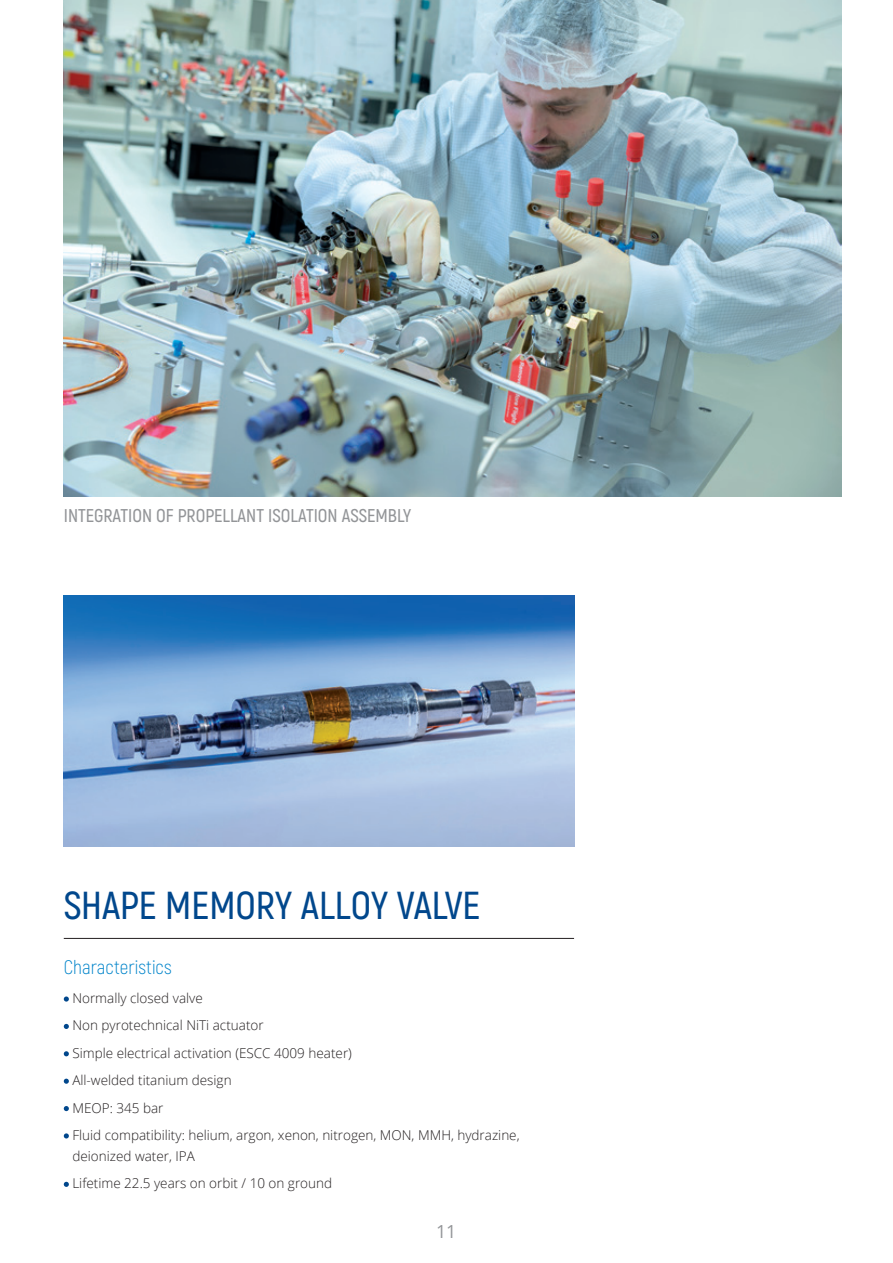
<style>
.page{position:relative;width:893px;height:1263px;background:#fff}
.page>*{position:absolute;margin:0;border:0;box-sizing:border-box;transform-origin:0 0}
.t1{font:600 39px "Akrobat";color:#01478c}
.t2{font:300 19.5px "Akrobat";letter-spacing:.005em;color:#0084ca}
.t3{font:600 18.45px "Akrobat";color:#939598}
.t4{font:18px "Open Sans";color:#939598}
.t5{font:300 13.5px/27.5px "Open Sans";color:#231f20}
</style>
<div class="page">
<img style="left:64px;top:595px;width:510px;height:251px">
<hr style="left:64px;top:938px;width:510px;height:1px;background:#231f20">
<svg style="left:64px;top:996px;width:5px;height:5px"></svg>
<svg style="left:64px;top:1024px;width:5px;height:5px"></svg>
<svg style="left:64px;top:1051px;width:5px;height:5px"></svg>
<svg style="left:64px;top:1079px;width:5px;height:5px"></svg>
<svg style="left:64px;top:1106px;width:5px;height:5px"></svg>
<svg style="left:64px;top:1133px;width:5px;height:5px"></svg>
<svg style="left:64px;top:1182px;width:5px;height:5px"></svg>
<img style="left:64px;top:0;width:778px;height:496px">
<h3 class="t3" style="left:64px;top:504px;width:349px">INTEGRATION OF PROPELLANT ISOLATION ASSEMBLY</h3>
<h1 class="t1" style="left:64px;top:881px;width:418px">SHAPE MEMORY ALLOY VALVE</h1>
<h2 class="t2" style="left:64px;top:955px;width:109px">Characteristics</h2>
<p class="t5" style="left:72px;top:984px;width:449px">Normally closed valve<br>Non pyrotechnical NiTi actuator<br>Simple electrical activation (ESCC 4009 heater)<br>All-welded titanium design<br>MEOP: 345 bar<br>Fluid compatibility: helium, argon, xenon, nitrogen, MON, MMH, hydrazine,</p>
<p class="t5" style="left:72px;top:1142px;width:261px">deionized water, IPA<br>Lifetime 22.5 years on orbit / 10 on ground</p>
<h3 class="t4" style="left:436px;top:1219px;width:22px">11</h3>
</div>
